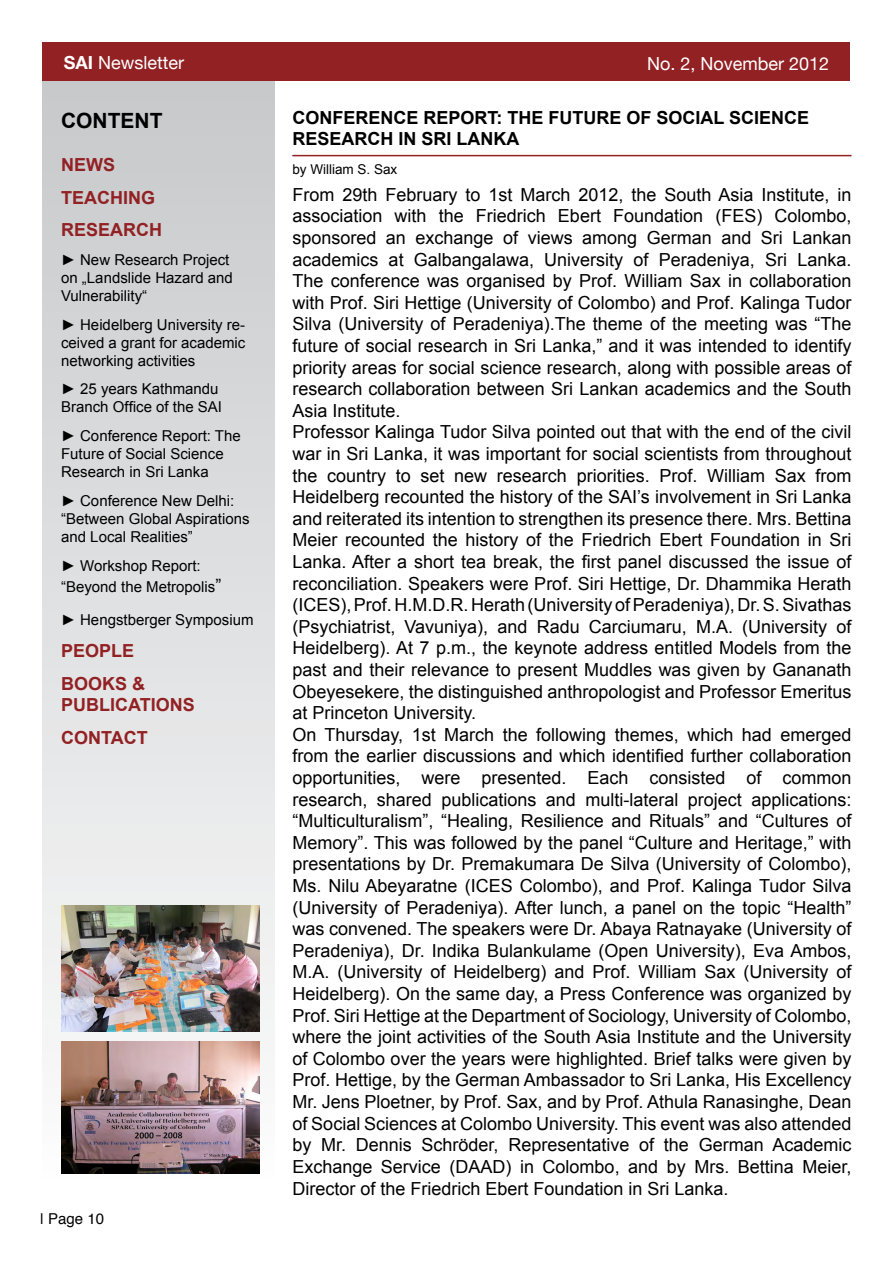
<style>
.page{position:relative;width:893px;height:1263px;background:#fff}
.page>*{position:absolute;margin:0;border:0;box-sizing:border-box;transform-origin:0 0}
.t1{font:700 21px "Arial";color:#000}
.t2{font:18px/21.6px "Arial";color:#000}
.t3{font:700 18px "Arial";color:#000}
.t4{font:700 18px/32.4px "Arial";color:#922124}
.t5{font:18px "Helvetica Neue";color:#fff}
.t6{font:15px/18px "Arial";color:#000}
.t7{font:15px "Helvetica";color:#000}
.t8{font:13.5px "Arial";color:#000}
.s1{font-weight:700}
.s2{font-size:18px}
</style>
<div class="page">
<div style="left:43px;top:81px;width:231px;height:1105px;background:linear-gradient(to bottom,#c9ccce,#f5f4f4)"></div>
<div style="left:43px;top:43px;width:807px;height:38px;background:#922124"></div>
<hr style="left:292px;top:155px;width:559px;height:1px;background:#922124">
<img style="left:61px;top:906px;width:198px;height:125px">
<img style="left:61px;top:1042px;width:198px;height:132px">
<p class="t5" style="left:64px;top:52px;width:122px"><span class="s1">SAI</span> Newsletter</p>
<p class="t5" style="left:647px;top:52px;width:184px">No. 2, November 2012</p>
<p class="t3" style="left:292px;top:105px;width:65px">CON FERENCE</p>
<p class="t3" style="left:423px;top:105px;width:27px">REPORT</p>
<p class="t3" style="left:496px;top:105px;width:65px">: THE FUTURE</p>
<p class="t3" style="left:626px;top:105px;width:54px">OF SOCIAL</p>
<p class="t3" style="left:729px;top:105px;width:25px">SCIENCE</p>
<p class="t3" style="left:292px;top:127px;width:27px">RESEARCH</p>
<p class="t3" style="left:398px;top:127px;width:83px">IN SRI LANKA</p>
<p class="t8" style="left:292px;top:160px;width:107px">by William S. Sax</p>
<p class="t2" style="left:292px;top:184px;width:561px">From 29th February to 1st March 2012, the South Asia Institute, in association with the Friedrich Ebert Foundation (FES) Colombo, sponsored an exchange of views among German and Sri Lankan academics at Galbangalawa, University of Peradeniya, Sri Lanka.<br>The conference was organised by Prof. William Sax in collaboration with Prof. Siri Hettige (University of Colombo) and Prof. Kalinga Tudor Silva (University of Peradeniya).The theme of the meeting was “The future of social research in Sri Lanka,” and it was intended to identify priority areas for social science research, along with possible areas of research collaboration between Sri Lankan academics and the South Asia Institute.<br>Professor Kalinga Tudor Silva pointed out that with the end of the civil war in Sri Lanka, it was important for social scientists from throughout the country to set new research priorities. Prof. William Sax from Heidelberg recounted the history of the SAI’s involvement in Sri Lanka and reiterated its intention to strengthen its presence there. Mrs. Bettina Meier recounted the history of the Friedrich Ebert Foundation in Sri Lanka. After a short tea break, the first panel discussed the issue of reconciliation. Speakers were Prof. Siri Hettige, Dr. Dhammika Herath (ICES), Prof. H.M.D.R. Herath (University of Peradeniya), Dr. S. Sivathas (Psychiatrist, Vavuniya), and Radu Carciumaru, M.A. (University of Heidelberg). At 7 p.m., the keynote address entitled Models from the past and their relevance to present Muddles was given by Gananath Obeyesekere, the distinguished anthropologist and Professor Emeritus at Princeton University.<br>On Thursday, 1st March the following themes, which had emerged from the earlier discussions and which identified further collaboration opportunities, were presented. Each consisted of common research, shared publications and multi-lateral project applications: “Multiculturalism”, “Healing, Resilience and Rituals” and “Cultures of Memory”. This was followed by the panel “Culture and Heritage,” with presentations by Dr. Premakumara De Silva (University of Colombo), Ms. Nilu Abeyaratne (ICES Colombo), and Prof. Kalinga Tudor Silva (University of Peradeniya). After lunch, a panel on the topic “Health” was convened. The speakers were Dr. Abaya Ratnayake (University of Peradeniya), Dr. Indika Bulankulame (Open University), Eva Ambos, M.A. (University of Heidelberg) and Prof. William Sax (University of Heidelberg). On the same day, a Press Conference was organized by Prof. Siri Hettige at the Department of Sociology, University of Colombo, where the joint activities of the South Asia Institute and the University of Colombo over the years were highlighted. Brief talks were given by Prof. Hettige, by the German Ambassador to Sri Lanka, His Excellency Mr. Jens Ploetner, by Prof. Sax, and by Prof. Athula Ranasinghe, Dean of Social Sciences at Colombo University. This event was also attended by Mr. Dennis Schröder, Representative of the German Academic Exchange Service (DAAD) in Colombo, and by Mrs. Bettina Meier, Director of the Friedrich Ebert Foundation in Sri Lanka.</p>
<p class="t1" style="left:61px;top:107px;width:103px">CONTENT</p>
<p class="t4" style="left:61px;top:149px;width:102px">NEWS<br>TEACHING<br>RESEARCH</p>
<p class="t6" style="left:61px;top:251px;width:173px">► New Research Project on „Landslide Hazard and<br>Vulnerability“</p>
<p class="t6" style="left:61px;top:315px;width:186px;text-align:justify">► Heidelberg University re&shy;ceived a grant for academic networking activities</p>
<p class="t6" style="left:61px;top:380px;width:162px">► 25 years Kathmandu<br>Branch Office of the SAI</p>
<p class="t6" style="left:61px;top:427px;width:181px">► Conference Report: The<br>Future of Social Science<br>Research in Sri Lanka</p>
<p class="t6" style="left:61px;top:492px;width:190px">► Conference New Delhi: “Between Global Aspirations and Local Realities”</p>
<p class="t6" style="left:61px;top:555px;width:162px;line-height:21.6px">► Workshop Report: “Beyond the Metropolis<span class="s2">”</span></p>
<p class="t6" style="left:61px;top:611px;width:194px">► Hengstberger Symposium</p>
<p class="t4" style="left:61px;top:635px;width:86px">PEOPLE<br>BOOKS &amp;</p>
<p class="t4" style="left:61px;top:689px;width:135px">PUBLICATIONS<br>CONTACT</p>
<p class="t7" style="left:40px;top:1207px;width:65px">| Page 10</p>
</div>
